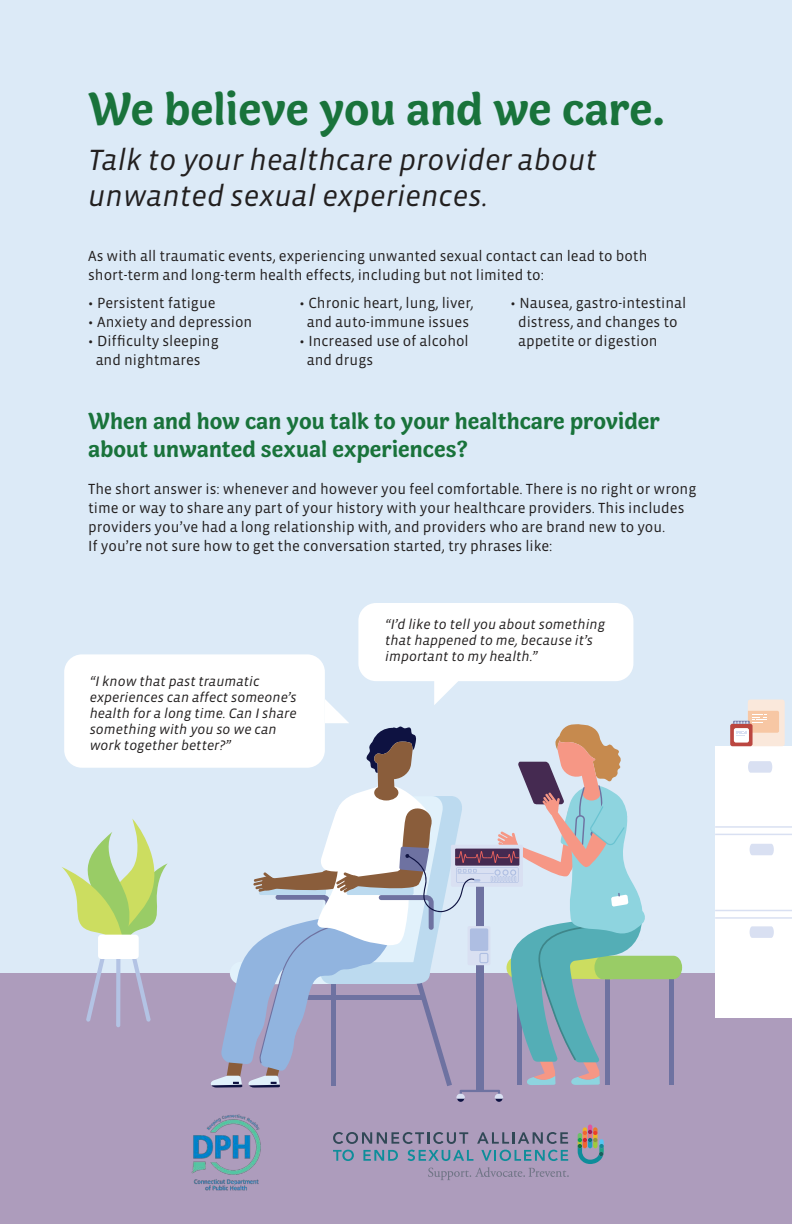
<style>
.page{position:relative;width:792px;height:1224px;background:#fff}
.page>*{position:absolute;margin:0;border:0;box-sizing:border-box;transform-origin:0 0}
.t1{font:700 48px "Capucine Basic";color:#19733b}
.t2{font:italic 30px/36px "Vista Sans OTCE";color:#221f1f}
.t3{font:700 24px/28px "Capucine Basic";color:#19733b}
.t4{font:15px/19px "Vista Sans OTCE";color:#221f1f}
.t5{font:italic 14px/16px "Vista Sans OTCE";color:#221f1f}
</style>
<div class="page">
<div style="left:0;top:0;width:792px;height:973px;background:#dceaf7"></div>
<div style="left:0;top:973px;width:792px;height:251px;background:#ad9cbc"></div>
<div style="left:457px;top:1095px;width:7px;height:7px;background:#0e1241;border-radius:50%"></div>
<svg style="left:495px;top:1095px;width:8px;height:7px"></svg>
<svg style="left:62px;top:819px;width:106px;height:208px"></svg>
<div style="left:98px;top:935px;width:41px;height:24px;background:#fff;border-radius:3px"></div>
<div style="left:715px;top:746px;width:77px;height:272px;background:#fff"></div>
<svg style="left:715px;top:826px;width:77px;height:9px"></svg>
<svg style="left:715px;top:910px;width:77px;height:9px"></svg>
<svg style="left:748px;top:761px;width:24px;height:12px"></svg>
<svg style="left:750px;top:844px;width:24px;height:11px"></svg>
<svg style="left:750px;top:926px;width:24px;height:12px"></svg>
<div style="left:730px;top:724px;width:23px;height:22px;background:#bb4640;border-radius:2px"></div>
<svg style="left:733px;top:700px;width:52px;height:46px"></svg>
<div style="left:64px;top:654px;width:261px;height:114px;background:#fff;border-radius:18px"></div>
<div style="left:358px;top:603px;width:275px;height:78px;background:#fff;border-radius:18px"></div>
<svg style="left:210px;top:681px;width:472px;height:418px"></svg>
<svg style="left:333px;top:1150px;width:21px;height:11px"></svg>
<svg style="left:363px;top:1150px;width:35px;height:11px"></svg>
<svg style="left:408px;top:1150px;width:65px;height:11px"></svg>
<svg style="left:481px;top:1150px;width:87px;height:11px"></svg>
<svg style="left:333px;top:1132px;width:135px;height:12px"></svg>
<svg style="left:477px;top:1132px;width:91px;height:12px"></svg>
<svg style="left:428px;top:1167px;width:141px;height:13px"></svg>
<svg style="left:578px;top:1125px;width:26px;height:39px"></svg>
<img style="left:191px;top:1114px;width:70px;height:77px">
<h1 class="t1" style="left:88px;top:90px;width:578px">We believe you and we care.</h1>
<h2 class="t2" style="left:88px;top:144px;width:510px">Talk to your healthcare provider about unwanted sexual experiences.</h2>
<p class="t4" style="left:88px;top:248px;width:561px">As with all traumatic events, experiencing unwanted sexual contact can lead to both short-term and long-term health effects, including but not limited to:</p>
<p class="t4" style="left:88px;top:295px;width:129px">• Persistent fatigue</p>
<p class="t4" style="left:88px;top:314px;width:166px">• Anxiety and depression</p>
<p class="t4" style="left:96px;top:333px;width:125px;text-indent:-8px">• Difficulty sleeping and nightmares</p>
<p class="t4" style="left:299px;top:295px;width:176px;text-align:center">• Chronic heart, lung, liver, and auto-immune issues</p>
<p class="t4" style="left:307px;top:333px;width:163px;text-indent:-8px">• Increased use of alcohol and drugs</p>
<p class="t4" style="left:518px;top:295px;width:170px;text-indent:-8px">• Nausea, gastro-intestinal distress, and changes to appetite or digestion</p>
<h3 class="t3" style="left:88px;top:409px;width:573px">When and how can you talk to your healthcare provider about unwanted sexual experiences?</h3>
<p class="t4" style="left:88px;top:481px;width:610px">The short answer is: whenever and however you feel comfortable. There is no right or wrong time or way to share any part of your history with your healthcare providers. This includes providers you’ve had a long relationship with, and providers who are brand new to you.<br>If you’re not sure how to get the conversation started, try phrases like:</p>
<p class="t5" style="left:90px;top:674px;width:209px">“I know that past traumatic experiences can affect someone’s health for a long time. Can I share something with you so we can work together better?”</p>
<p class="t5" style="left:385px;top:617px;width:222px">“I’d like to tell you about something that happened to me, because it’s important to my health.”</p>
</div>
